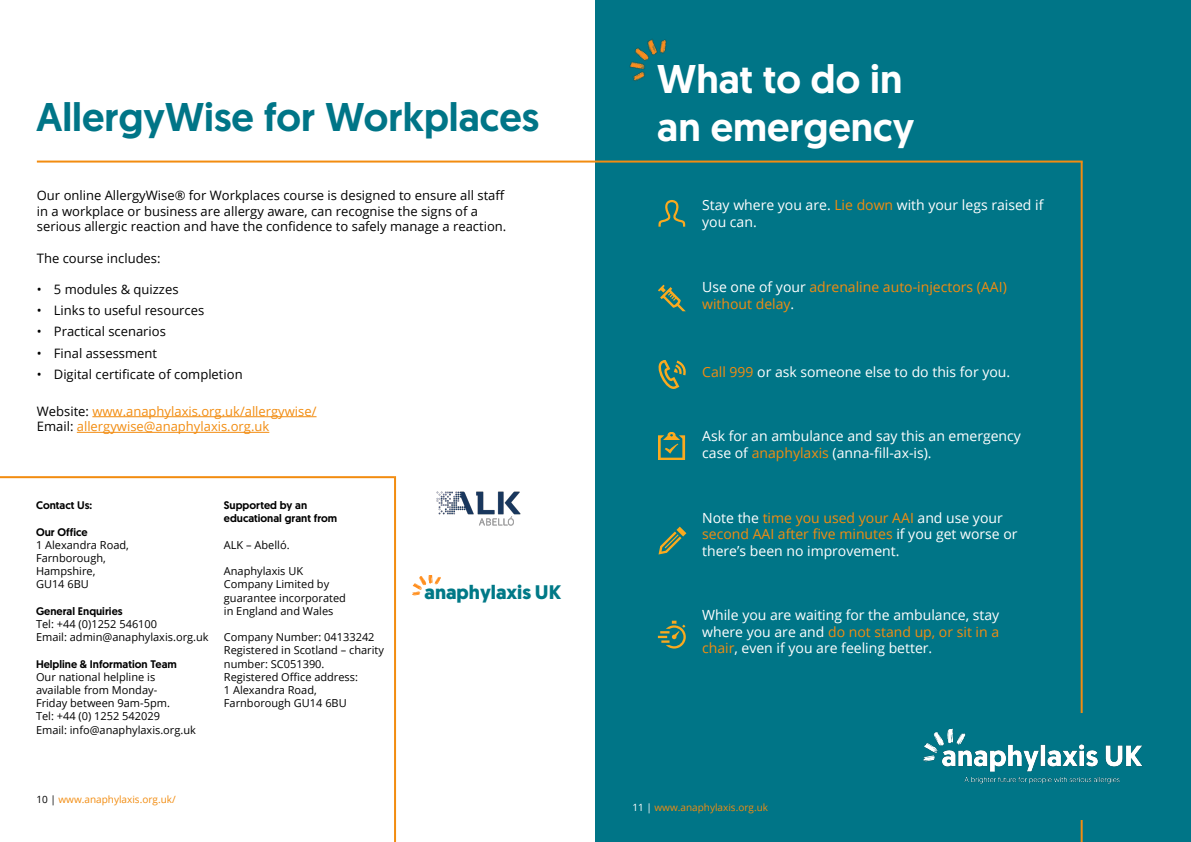
<style>
.page{position:relative;width:1191px;height:842px;background:#fff}
.page>*{position:absolute;margin:0;border:0;box-sizing:border-box;transform-origin:0 0}
.t1{font:500 40px "Geomanist";color:#007587}
.t2{font:500 40px/48px "Geomanist";color:#fff}
.t3{font:700 19.6px "Geomanist";color:#007987}
.t4{font:14px/16.8px "Open Sans";color:#fff}
.t5{font:14px/16.8px "Open Sans";color:#f28c10}
.t6{font:13px/15.6px "Open Sans";color:#000}
.t7{font:13px/15.6px "Open Sans";color:#f28c10}
.t8{font:11px/13.2px "Open Sans";color:#000}
.t9{font:500 11px/13.2px "Geomanist";color:#000}
.t10{font:10px "Open Sans";color:#f28c10}
.s1{color:#000}
.s2{color:#f28c10}
.s3{color:#fff}
</style>
<div class="page">
<hr style="left:0;top:476px;width:394px;height:2px;background:#f28c10">
<hr style="left:394px;top:476px;width:2px;height:366px;background:#f28c10">
<img style="left:436px;top:491px;width:85px;height:35px">
<svg style="left:412px;top:576px;width:29px;height:19px"></svg>
<hr style="left:92px;top:416px;width:224px;height:1px;background:#f28c10">
<hr style="left:77px;top:432px;width:192px;height:1px;background:#f28c10">
<div style="left:595px;top:0;width:596px;height:842px;background:#007587"></div>
<hr style="left:1080px;top:162px;width:2px;height:680px;background:#f28c10">
<hr style="left:37px;top:161px;width:1045px;height:2px;background:#f28c10">
<svg style="left:658px;top:285px;width:28px;height:26px"></svg>
<svg style="left:658px;top:200px;width:27px;height:27px"></svg>
<svg style="left:658px;top:360px;width:28px;height:28px"></svg>
<svg style="left:658px;top:527px;width:28px;height:27px"></svg>
<img style="left:629px;top:39px;width:38px;height:42px">
<img style="left:923px;top:729px;width:219px;height:55px">
<svg style="left:658px;top:433px;width:27px;height:27px"></svg>
<svg style="left:658px;top:621px;width:28px;height:27px"></svg>
<h1 class="t1" style="left:36px;top:91px;width:505px">AllergyWise for Workplaces</h1>
<p class="t6" style="left:37px;top:187px;width:471px">Our online AllergyWise® for Workplaces course is designed to ensure all staff in a workplace or business are allergy aware, can recognise the signs of a serious allergic reaction and have the confidence to safely manage a reaction.</p>
<p class="t6" style="left:37px;top:250px;width:125px">The course includes:</p>
<p class="t6" style="left:37px;top:281px;width:143px">• 5 modules &amp; quizzes</p>
<p class="t6" style="left:37px;top:302px;width:169px">• Links to useful resources</p>
<p class="t6" style="left:37px;top:323px;width:131px">• Practical scenarios</p>
<p class="t6" style="left:37px;top:345px;width:122px">• Final assessment</p>
<p class="t6" style="left:37px;top:366px;width:207px">• Digital certificate of completion</p>
<p class="t7" style="left:37px;top:403px;width:281px"><span class="s1">Website:</span> www.anaphylaxis.org.uk/allergywise/<br><span class="s1">Email:</span> allergywise@anaphylaxis.org.uk</p>
<p class="t9" style="left:36px;top:499px;width:58px">Contact Us:</p>
<p class="t9" style="left:36px;top:525px;width:53px">Our Office</p>
<p class="t8" style="left:36px;top:538px;width:94px">1 Alexandra Road,<br>Farnborough,<br>Hampshire,<br>GU14 6BU</p>
<p class="t9" style="left:36px;top:604px;width:88px">General Enquiries</p>
<p class="t8" style="left:36px;top:617px;width:174px">Tel: +44 (0)1252 546100<br>Email: admin@anaphylaxis.org.uk</p>
<p class="t9" style="left:36px;top:657px;width:142px">Helpline &amp; Information Team</p>
<p class="t8" style="left:36px;top:670px;width:161px">Our national helpline is available from Monday-<br>Friday between 9am-5pm.<br>Tel: +44 (0) 1252 542029<br>Email: info@anaphylaxis.org.uk</p>
<p class="t9" style="left:224px;top:499px;width:115px">Supported by an educational grant from</p>
<p class="t8" style="left:224px;top:538px;width:67px">ALK – Abelló.</p>
<p class="t8" style="left:224px;top:564px;width:124px">Anaphylaxis UK<br>Company Limited by guarantee incorporated in England and Wales</p>
<p class="t8" style="left:224px;top:630px;width:161px">Company Number: 04133242<br>Registered in Scotland – charity number: SC051390.<br>Registered Office address:<br>1 Alexandra Road,<br>Farnborough GU14 6BU</p>
<p class="t10" style="left:36px;top:792px;width:141px"><span class="s1">10 |</span> www.anaphylaxis.org.uk/</p>
<h2 class="t3" style="left:424px;top:579px;width:138px">anaphylaxis UK</h2>
<h1 class="t2" style="left:657px;top:55px;width:259px">What to do in an emergency</h1>
<p class="t4" style="left:702px;top:196px;width:343px">Stay where you are. <span class="s2">Lie down</span> with your legs raised if you can.</p>
<p class="t5" style="left:702px;top:278px;width:306px"><span class="s3">Use one of your</span> adrenaline auto-injectors (AAI) without delay<span class="s3">.</span></p>
<p class="t4" style="left:702px;top:363px;width:309px"><span class="s2">Call 999</span> or ask someone else to do this for you.</p>
<p class="t4" style="left:702px;top:427px;width:320px">Ask for an ambulance and say this an emergency case of <span class="s2">anaphylaxis</span> (anna-fill-ax-is).</p>
<p class="t4" style="left:702px;top:509px;width:317px">Note the <span class="s2">time you used your AAI</span> and use your <span class="s2">second AAI after five minutes</span> if you get worse or there’s been no improvement.</p>
<p class="t4" style="left:702px;top:606px;width:299px;text-align:justify">While you are waiting for the ambulance, stay where you are and <span class="s2">do not stand up, or sit in a chair</span>, even if you are feeling better.</p>
<p class="t10" style="left:632px;top:801px;width:137px"><span class="s3">11 |</span> www.anaphylaxis.org.uk</p>
</div>
